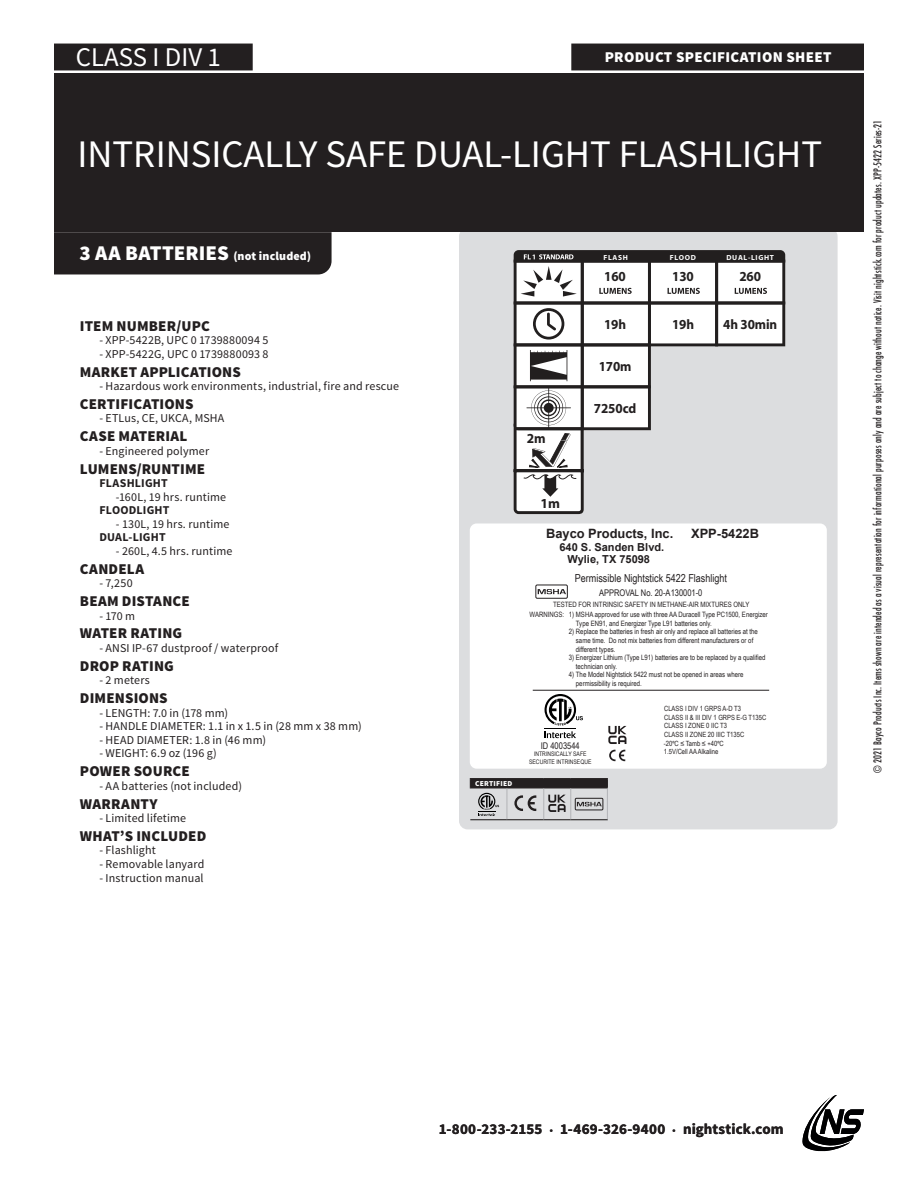
<style>
.page{position:relative;width:918px;height:1188px;background:#fff}
.page>*{position:absolute;margin:0;border:0;box-sizing:border-box;transform-origin:0 0}
.t1{font:39px "Source Sans Pro";color:#fff}
.t2{font:27px "Source Sans Pro";color:#fff}
.t3{font:900 15px "Source Sans Pro";letter-spacing:.01em;color:#231f20}
.t4{font:700 15px "Source Sans Pro";letter-spacing:.005em;color:#231f20}
.t5{font:900 15px "Source Sans Pro";letter-spacing:.02em;color:#fff}
.t6{font:700 13.8px "Myriad";letter-spacing:-.01em;color:#221f1f;scale:.95 1}
.t7{font:700 13.8px "Myriad";letter-spacing:-.01em;color:#231f20;scale:.95 1}
.t8{font:700 13.8px "Myriad";letter-spacing:-.01em;color:#221f1f}
.t9{font:700 12.9px "Arial";color:#231f20}
.t10{font:12px/13.5px "Source Sans Pro";letter-spacing:.01em;color:#231f20}
.t11{font:900 12px "Source Sans Pro";letter-spacing:.015em;color:#fff}
.t12{font:700 12px "Source Sans Pro";letter-spacing:.015em;color:#231f20}
.t13{font:10.95px "Arial Narrow";color:#231f20}
.t14{font:700 10.95px "Arial";color:#231f20}
.Cell_Copy{font:condensed 10.5px "Futura";letter-spacing:.02em;color:#231f20;scale:.9 1}
.t15{font:9.15px "Arial Narrow";color:#231f20}
.t16{font:900 7.5px "Source Sans Pro";letter-spacing:.025em;color:#fff}
.t17{font:7.35px/8.9px "Arial Narrow";color:#231f20}
.t18{font:700 7.35px "Myriad";letter-spacing:.09em;color:#fff}
.t19{font:7.2px/8.7px "Arial Narrow";color:#231f20}
.t20{font:6.3px/8.1px "Arial Narrow";color:#231f20;text-align:center}
.s1{font-size:21px}
.s2{font-weight:700}
.s3{font-size:9px}
</style>
<div class="page">
<div style="left:459px;top:228px;width:379px;height:601px;background:#dcdddf;border-radius:9px"></div>
<div style="left:54px;top:73px;width:810px;height:159px;background:#231f20"></div>
<div style="left:571px;top:44px;width:293px;height:26px;background:#231f20"></div>
<svg style="left:802px;top:1095px;width:62px;height:57px"></svg>
<div style="left:54px;top:232px;width:278px;height:42px;background:#231f20"></div>
<div style="left:470px;top:524px;width:357px;height:245px;background:#fff;border-radius:7px"></div>
<svg style="left:609px;top:750px;width:16px;height:11px"></svg>
<svg style="left:538px;top:589px;width:28px;height:5px"></svg>
<div style="left:535px;top:585px;width:33px;height:14px;border:1px solid #231f20"></div>
<hr style="left:533px;top:690px;width:236px;height:1px;background:#231f20">
<svg style="left:545px;top:694px;width:38px;height:44px"></svg>
<svg style="left:608px;top:726px;width:18px;height:18px"></svg>
<svg style="left:514px;top:250px;width:271px;height:264px"></svg>
<svg style="left:470px;top:778px;width:138px;height:42px"></svg>
<div style="left:575px;top:798px;width:28px;height:12px;border:1px solid #231f20"></div>
<div style="left:54px;top:44px;width:199px;height:26px;background:#231f20"></div>
<p class="t2" style="left:76px;top:40px;width:147px">CLASS I DIV 1</p>
<p class="t5" style="left:605px;top:48px;width:228px">PRODUCT SPECIFICATION SHEET</p>
<p class="t1" style="left:77px;top:130px;width:746px">INTRINSICALLY SAFE DUAL-LIGHT FLASHLIGHT</p>
<p class="t11" style="left:79px;top:248px;width:233px"><span class="s1">3 AA BATTERIES</span> (not included)</p>
<p class="t3" style="left:80px;top:316px;width:131px">ITEM NUMBER/UPC</p>
<p class="t10" style="left:99px;top:334px;width:171px">- XPP-5422B, UPC 0 1739880094 5</p>
<p class="t10" style="left:99px;top:347px;width:171px">- XPP-5422G, UPC 0 1739880093 8</p>
<p class="t3" style="left:80px;top:362px;width:162px">MARKET APPLICATIONS</p>
<p class="t10" style="left:99px;top:380px;width:301px">- Hazardous work environments, industrial, fire and rescue</p>
<p class="t3" style="left:80px;top:394px;width:115px">CERTIFICATIONS</p>
<p class="t10" style="left:99px;top:412px;width:126px">- ETLus, CE, UKCA, MSHA</p>
<p class="t3" style="left:80px;top:427px;width:109px">CASE MATERIAL</p>
<p class="t10" style="left:99px;top:444px;width:111px">- Engineered polymer</p>
<p class="t3" style="left:80px;top:459px;width:127px">LUMENS/RUNTIME</p>
<p class="t12" style="left:99px;top:476px;width:70px">FLASHLIGHT</p>
<p class="t10" style="left:116px;top:490px;width:112px">-160L, 19 hrs. runtime</p>
<p class="t12" style="left:99px;top:503px;width:72px">FLOODLIGHT</p>
<p class="t10" style="left:99px;top:517px;width:132px;text-indent:16px">- 130L, 19 hrs. runtime<br><span class="s2">DUAL-LIGHT</span></p>
<p class="t10" style="left:116px;top:544px;width:118px">- 260L, 4.5 hrs. runtime</p>
<p class="t3" style="left:80px;top:559px;width:66px">CANDELA</p>
<p class="t10" style="left:99px;top:577px;width:35px">- 7,250</p>
<p class="t3" style="left:80px;top:591px;width:111px">BEAM DISTANCE</p>
<p class="t10" style="left:99px;top:609px;width:37px">- 170 m</p>
<p class="t3" style="left:80px;top:624px;width:104px">WATER RATING</p>
<p class="t10" style="left:99px;top:641px;width:180px">- ANSI IP-67 dustproof / waterproof</p>
<p class="t3" style="left:80px;top:656px;width:96px">DROP RATING</p>
<p class="t10" style="left:99px;top:674px;width:52px">- 2 meters</p>
<p class="t3" style="left:80px;top:688px;width:89px">DIMENSIONS</p>
<p class="t10" style="left:99px;top:706px;width:130px">- LENGTH: 7.0 in (178 mm)</p>
<p class="t10" style="left:99px;top:720px;width:264px">- HANDLE DIAMETER: 1.1 in x 1.5 in (28 mm x 38 mm)</p>
<p class="t10" style="left:99px;top:733px;width:168px">- HEAD DIAMETER: 1.8 in (46 mm)</p>
<p class="t10" style="left:99px;top:747px;width:119px">- WEIGHT: 6.9 oz (196 g)</p>
<p class="t3" style="left:80px;top:761px;width:111px">POWER SOURCE</p>
<p class="t10" style="left:99px;top:779px;width:144px">- AA batteries (not included)</p>
<p class="t3" style="left:80px;top:794px;width:79px">WARRANTY</p>
<p class="t10" style="left:99px;top:812px;width:88px">- Limited lifetime</p>
<p class="t3" style="left:80px;top:826px;width:128px">WHAT’S INCLUDED</p>
<p class="t10" style="left:99px;top:844px;width:58px">- Flashlight</p>
<p class="t10" style="left:99px;top:857px;width:107px">- Removable lanyard</p>
<p class="t10" style="left:99px;top:872px;width:106px">- Instruction manual</p>
<p class="t8" style="left:527px;top:431px;width:20px">2m</p>
<p class="t18" style="left:603px;top:253px;width:26px">FLASH</p>
<p class="t18" style="left:726px;top:253px;width:49px">DUAL-LIGHT</p>
<p class="t18" style="left:670px;top:253px;width:28px">FLOOD</p>
<p class="t6" style="left:604px;top:269px;width:24px">160</p>
<p class="t6" style="left:604px;top:317px;width:25px">19h</p>
<p class="t7" style="left:599px;top:359px;width:36px">170m</p>
<p class="t7" style="left:594px;top:401px;width:46px">7250cd</p>
<p class="t6" style="left:672px;top:269px;width:24px">130</p>
<p class="t6" style="left:672px;top:317px;width:25px">19h</p>
<p class="t6" style="left:739px;top:269px;width:24px">260</p>
<p class="t6" style="left:723px;top:317px;width:58px">4h 30min</p>
<p class="t16" style="left:475px;top:779px;width:39px">CERTIFIED</p>
<p class="t8" style="left:541px;top:496px;width:21px">1m</p>
<p class="t9" style="left:546px;top:525px;width:129px">Bayco Products, Inc.</p>
<p class="t9" style="left:691px;top:525px;width:69px">XPP-5422B</p>
<p class="t14" style="left:568px;top:552px;width:84px">Wylie, TX 75098</p>
<p class="t14" style="left:560px;top:540px;width:106px">640 S. Sanden Blvd.</p>
<p class="t13" style="left:575px;top:570px;width:154px">Permissible Nightstick 5422 Flashlight</p>
<p class="t15" style="left:599px;top:586px;width:105px">APPROVAL No. 20-A130001-0</p>
<p class="t17" style="left:530px;top:599px;width:221px;line-height:10.1px;text-indent:24px">TESTED FOR INTRINSIC SAFETY IN METHANE-AIR MIXTURES ONLY<br>WARNINGS:</p>
<p class="t17" style="left:576px;top:609px;width:193px;text-indent:-7px">1) MSHA approved for use with three AA Duracell Type PC1500, Energizer<br>Type EN91, and Energizer Type L91 batteries only.</p>
<p class="t17" style="left:576px;top:627px;width:183px;text-indent:-7px">2) Replace the batteries in fresh air only and replace all batteries at the same time. Do not mix batteries from different manufacturers or of different types.</p>
<p class="t17" style="left:576px;top:653px;width:191px;text-indent:-7px">3) Energizer Lithium (Type L91) batteries are to be replaced by a qualified technician only.</p>
<p class="t17" style="left:576px;top:669px;width:169px;text-indent:-7px">4) The Model Nightstick 5422 must not be opened in areas where permissibility is required.</p>
<p class="t15" style="left:541px;top:739px;width:40px">ID 4003544</p>
<p class="t20" style="left:529px;top:749px;width:64px">INTRINSICALLY SAFE<br>SECURITE INTRINSEQUE</p>
<p class="t19" style="left:664px;top:704px;width:104px">CLASS I DIV 1 GRPS A-D T3<br>CLASS II &amp; III DIV 1 GRPS E-G T135C<br>CLASS I ZONE 0 IIC T3<br>CLASS II ZONE 20 IIIC T135C<br>-20ºC ≤ Tamb ≤ +40ºC<br>1.5V/Cell AA Alkaline</p>
<p class="Cell_Copy" style="left:871px;top:773px;width:727px;rotate:-90deg">© 2021 Bayco Products Inc. Items shown are intended as a visual representation for informational purposes only and are subject to change without notice. Visit nightstick.com for product updates. XPP-5422 Series-21</p>
<p class="t4" style="left:439px;top:1119px;width:346px">1-800-233-2155 <span class="s3">•</span> 1-469-326-9400 <span class="s3">•</span> nightstick.com</p>
</div>
